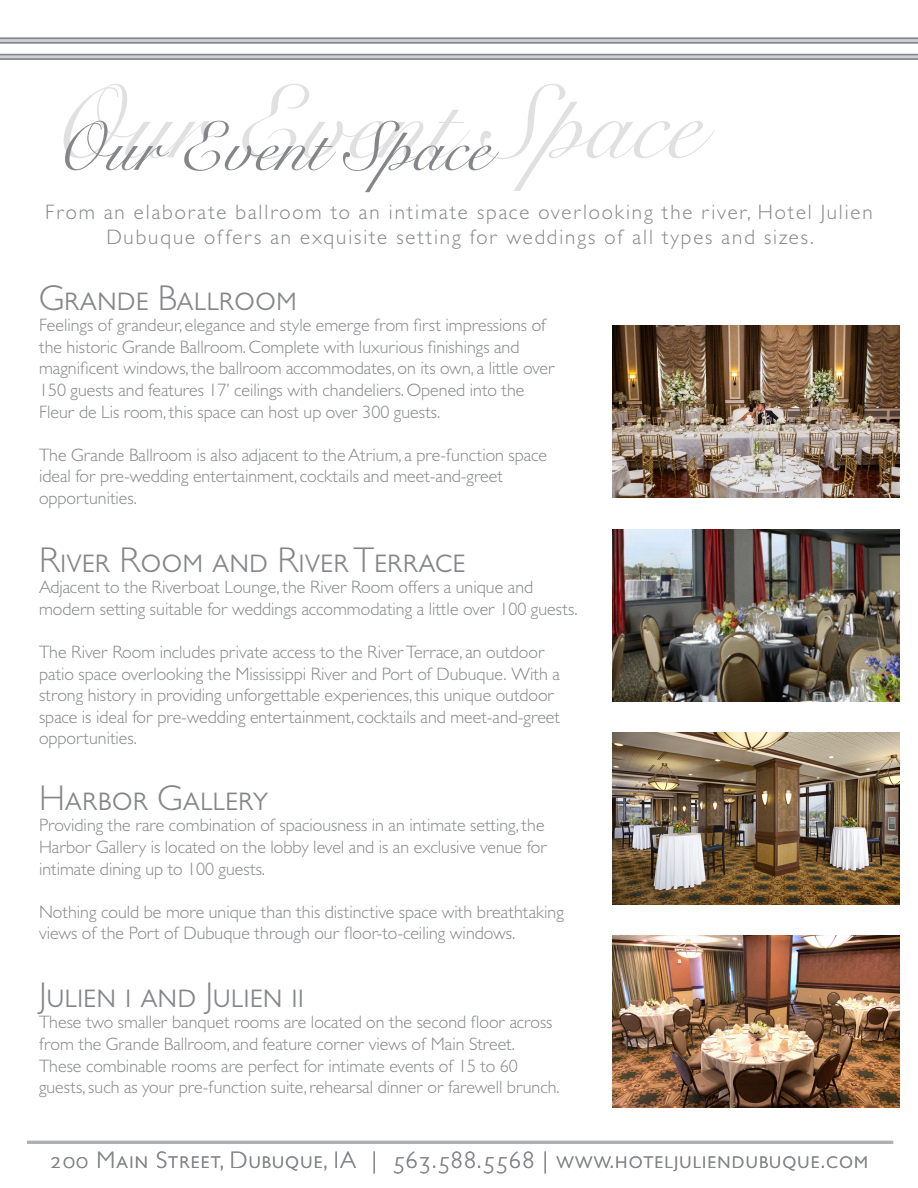
<style>
.page{position:relative;width:918px;height:1188px;background:#fff}
.page>*{position:absolute;margin:0;border:0;box-sizing:border-box;transform-origin:0 0}
.t1{font:103.5px "Snell Roundhand LT Std Scr";color:#6c6d70}
.t2{font:69px "Snell Roundhand LT Std Scr";color:#848689}
.t3{font:300 36px "Gill Sans MT Pro";color:#848689}
.t4{font:300 24px "Gill Sans MT Pro";letter-spacing:.05em;color:#848689}
.t5{font:300 21px/25.2px "Gill Sans MT Pro";letter-spacing:.09em;color:#848689;text-align:center}
.t6{font:300 18px/21.6px "Gill Sans MT Pro";color:#848689}
</style>
<div class="page">
<hr style="left:27px;top:1141px;width:866px;height:3px;background:#aeafb3">
<svg style="left:0;top:54px;width:918px;height:6px;background:#a8aaac"></svg>
<svg style="left:0;top:38px;width:918px;height:5px;background:#aeafb2"></svg>
<img style="left:612px;top:326px;width:288px;height:171px">
<img style="left:612px;top:733px;width:288px;height:171px">
<img style="left:612px;top:936px;width:288px;height:171px">
<img style="left:612px;top:530px;width:288px;height:171px">
<h1 class="t1" style="left:46px;top:65px;width:657px">Our Event Space</h1>
<p class="t2" style="left:53px;top:108px;width:438px">Our Event Space</p>
<p class="t5" style="left:45px;top:199px;width:829px">From an elaborate ballroom to an intimate space overlooking the river, Hotel Julien<br>Dubuque offers an exquisite setting for weddings of all types and sizes.</p>
<p class="t3" style="left:39px;top:276px;width:260px">Grande Ballroom</p>
<p class="t6" style="left:39px;top:314px;width:509px">Feelings of grandeur, elegance and style emerge from first impressions of the historic Grande Ballroom. Complete with luxurious finishings and</p>
<p class="t6" style="left:39px;top:357px;width:517px">magnificent windows, the ballroom accommodates, on its own, a little over<br>150 guests and features 17’ ceilings with chandeliers. Opened into the<br>Fleur de Lis room, this space can host up over 300 guests.</p>
<p class="t6" style="left:39px;top:444px;width:510px">The Grande Ballroom is also adjacent to the Atrium, a pre-function space ideal for pre-wedding entertainment, cocktails and meet-and-greet</p>
<p class="t6" style="left:39px;top:487px;width:100px">opportunities.</p>
<p class="t3" style="left:39px;top:538px;width:428px">River Room and River Terrace</p>
<p class="t6" style="left:39px;top:576px;width:496px">Adjacent to the Riverboat Lounge, the River Room offers a unique and</p>
<p class="t6" style="left:39px;top:598px;width:540px">modern setting suitable for weddings accommodating a little over 100 guests.</p>
<p class="t6" style="left:39px;top:641px;width:523px">The River Room includes private access to the River Terrace, an outdoor patio space overlooking the Mississippi River and Port of Dubuque. With a strong history in providing unforgettable experiences, this unique outdoor space is ideal for pre-wedding entertainment, cocktails and meet-and-greet opportunities.</p>
<p class="t3" style="left:39px;top:776px;width:231px">Harbor Gallery</p>
<p class="t6" style="left:39px;top:814px;width:510px">Providing the rare combination of spaciousness in an intimate setting, the<br>Harbor Gallery is located on the lobby level and is an exclusive venue for intimate dining up to 100 guests.</p>
<p class="t6" style="left:39px;top:901px;width:526px">Nothing could be more unique than this distinctive space with breathtaking views of the Port of Dubuque through our floor-to-ceiling windows.</p>
<p class="t3" style="left:39px;top:973px;width:267px">Julien i and Julien ii</p>
<p class="t6" style="left:39px;top:1011px;width:522px">These two smaller banquet rooms are located on the second floor across from the Grande Ballroom, and feature corner views of Main Street.<br>These combinable rooms are perfect for intimate events of 15 to 60 guests, such as your pre-function suite, rehearsal dinner or farewell brunch.</p>
<p class="t4" style="left:50px;top:1146px;width:820px">200 Main Street, Dubuque, IA | 563.588.5568 | www.hoteljuliendubuque.com</p>
</div>
